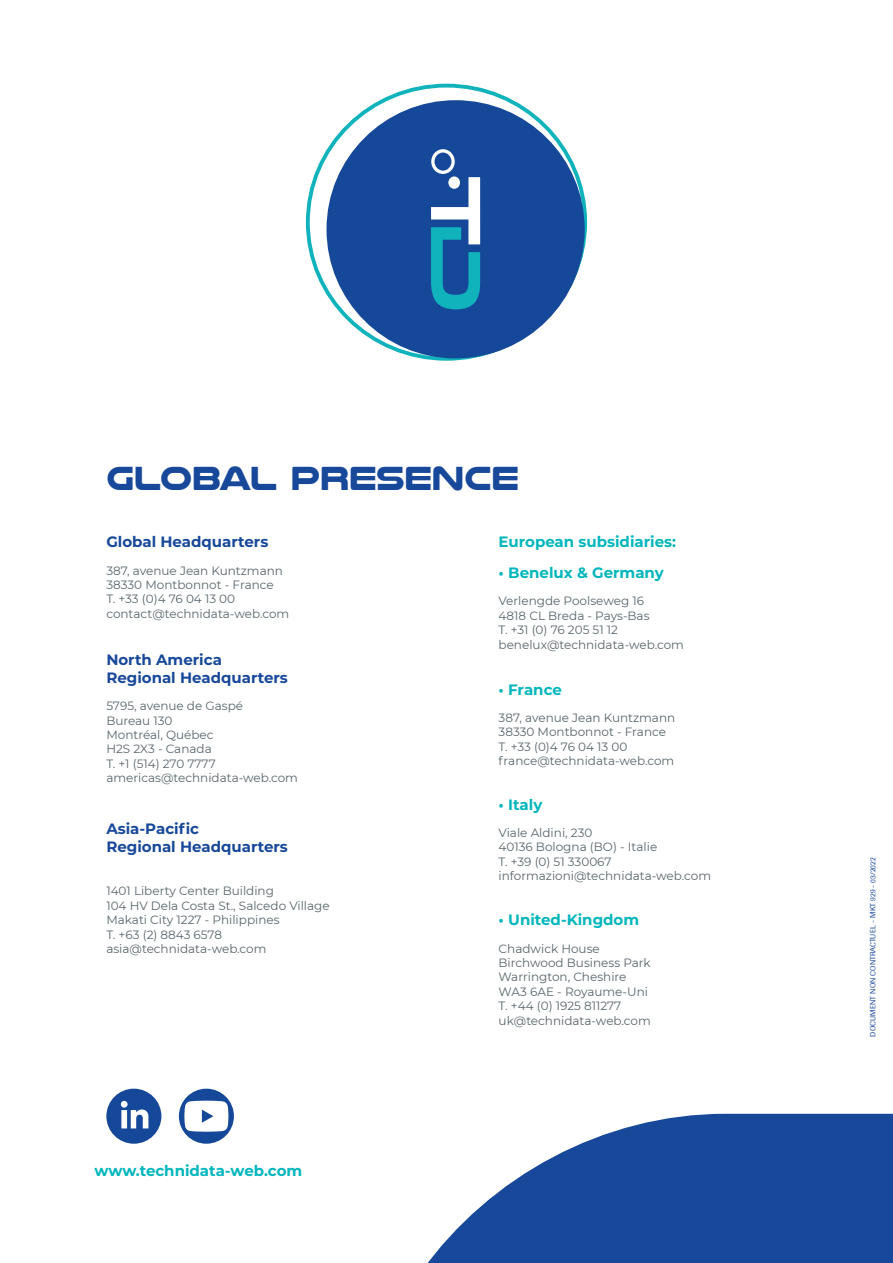
<style>
.page{position:relative;width:893px;height:1263px;background:#fff}
.page>*{position:absolute;margin:0;border:0;box-sizing:border-box;transform-origin:0 0}
.t1{font:700 34.5px "Nulshock Rg";color:#174899}
.t2{font:700 15px "Montserrat";color:#00b6bc}
.t3{font:700 15px/18px "Montserrat";color:#174899}
.t4{font:12px/14.4px "Montserrat";color:#59656b}
.t5{font:7.5px "Imago";letter-spacing:.02em;color:#18469d}
</style>
<div class="page">
<svg style="left:427px;top:1114px;width:466px;height:149px;fill:#174899"></svg>
<div style="left:326px;top:100px;width:259px;height:258px;background:#164899;border-radius:50%"></div>
<svg style="left:431px;top:149px;width:49px;height:160px"></svg>
<svg style="left:106px;top:1089px;width:55px;height:55px"></svg>
<svg style="left:179px;top:1089px;width:55px;height:55px"></svg>
<h1 class="t1" style="left:106px;top:458px;width:414px">GLOBAL PRESENCE</h1>
<p class="t3" style="left:106px;top:532px;width:163px">Global Headquarters</p>
<p class="t4" style="left:106px;top:563px;width:184px">387, avenue Jean Kuntzmann<br>38330 Montbonnot - France<br>T. +33 (0)4 76 04 13 00 contact@technidata-web.com</p>
<p class="t3" style="left:106px;top:650px;width:183px">North America<br>Regional Headquarters</p>
<p class="t4" style="left:106px;top:698px;width:193px">5795, avenue de Gaspé<br>Bureau 130<br>Montréal, Québec<br>H2S 2X3 - Canada<br>T. +1 (514) 270 7777 americas@technidata-web.com</p>
<p class="t3" style="left:106px;top:819px;width:183px">Asia-Pacific<br>Regional Headquarters</p>
<p class="t4" style="left:106px;top:883px;width:225px">1401 Liberty Center Building<br>104 HV Dela Costa St., Salcedo Village<br>Makati City 1227 - Philippines<br>T. +63 (2) 8843 6578 asia@technidata-web.com</p>
<p class="t2" style="left:95px;top:1160px;width:209px">www.technidata-web.com</p>
<p class="t2" style="left:499px;top:531px;width:179px">European subsidiaries:</p>
<p class="t2" style="left:499px;top:562px;width:167px">• Benelux &amp; Germany</p>
<p class="t4" style="left:499px;top:593px;width:187px">Verlengde Poolseweg 16<br>4818 CL Breda - Pays-Bas<br>T. +31 (0) 76 205 51 12 benelux@technidata-web.com</p>
<p class="t2" style="left:499px;top:679px;width:65px">• France</p>
<p class="t4" style="left:499px;top:710px;width:178px">387, avenue Jean Kuntzmann<br>38330 Montbonnot - France<br>T. +33 (0)4 76 04 13 00 france@technidata-web.com</p>
<p class="t2" style="left:499px;top:794px;width:45px">• Italy</p>
<p class="t4" style="left:499px;top:825px;width:214px">Viale Aldini, 230<br>40136 Bologna (BO) - Italie<br>T. +39 (0) 51 330067 informazioni@technidata-web.com</p>
<p class="t2" style="left:499px;top:909px;width:142px">• United-Kingdom</p>
<p class="t4" style="left:499px;top:941px;width:154px">Chadwick House<br>Birchwood Business Park<br>Warrington, Cheshire<br>WA3 6AE - Royaume-Uni<br>T. +44 (0) 1925 811277 uk@technidata-web.com</p>
<p class="t5" style="left:869px;top:1037px;width:181px;rotate:-90deg">DOCUMENT NON CONTRACTUEL - MKT 929 - 03/2022</p>
</div>
